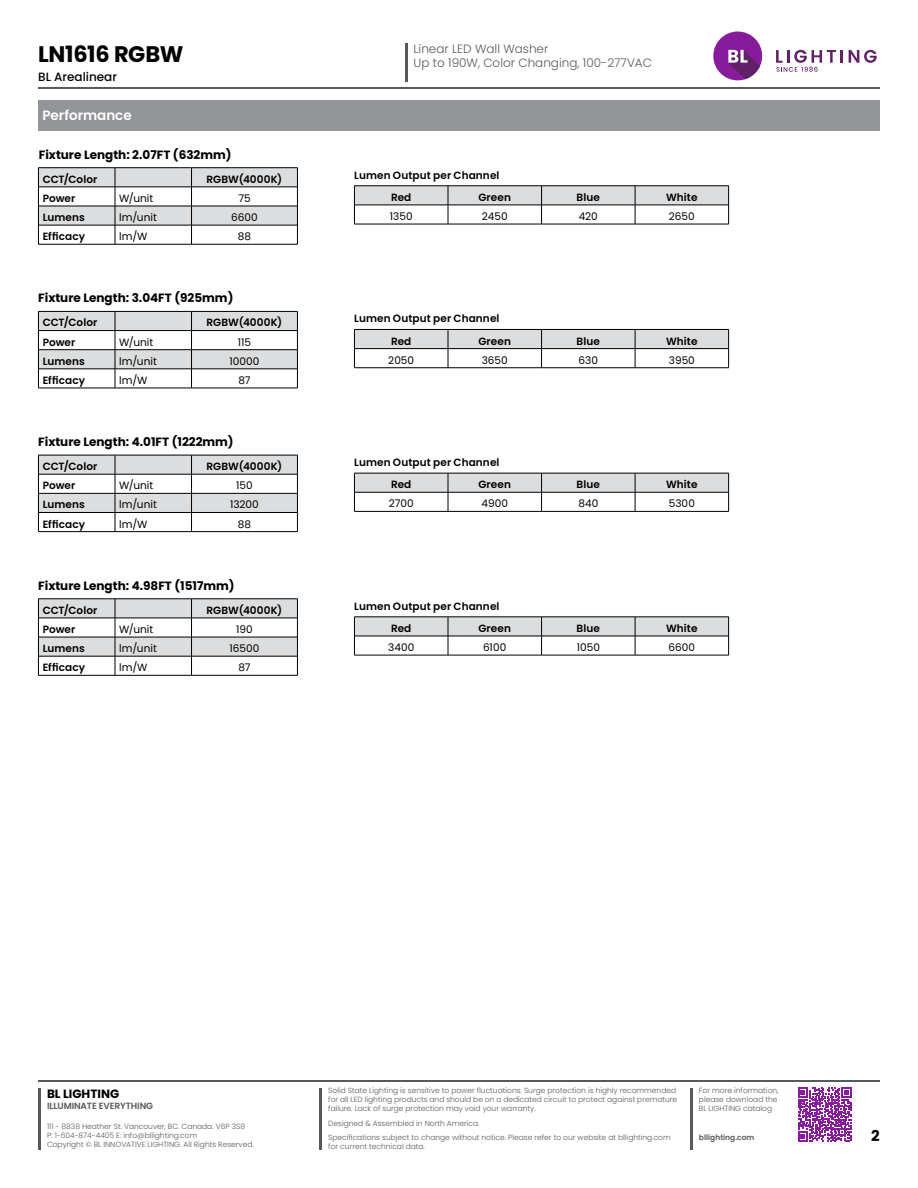
<style>
.page{position:relative;width:918px;height:1188px;background:#fff}
.page>*{position:absolute;margin:0;border:0;box-sizing:border-box;transform-origin:0 0}
.t1{font:22.5px "Poppins";letter-spacing:-.015em;color:#000}
.t2{font:15px "Poppins";color:#000}
.t3{font:600 13.5px "Poppins";color:#fff}
.t4{font:12px "Poppins";color:#000}
.t5{font:300 12px/13.5px "Poppins";color:#58595b}
.t6{font:500 12px "Poppins";color:#000}
.t7{font:600 10.5px "Poppins";letter-spacing:.01em;color:#000}
.t8{font:10.5px "Poppins";letter-spacing:.005em;color:#000}
.t9{font:600 9px "Poppins";letter-spacing:-.01em;color:#58595b}
.t10{font:300 7.5px/9px "Poppins";color:#58595b}
.t11{font:600 7.5px "Poppins";color:#58595b}
</style>
<div class="page">
<hr style="left:38px;top:87px;width:842px;height:2px;background:#58595b">
<hr style="left:405px;top:44px;width:3px;height:38px;background:#58595b">
<hr style="left:38px;top:1081px;width:842px;height:1px;background:#58595b">
<hr style="left:38px;top:1088px;width:2px;height:62px;background:#58595b">
<hr style="left:319px;top:1088px;width:2px;height:62px;background:#58595b">
<hr style="left:690px;top:1088px;width:2px;height:62px;background:#58595b">
<svg style="left:798px;top:1088px;width:54px;height:53px"></svg>
<div style="left:713px;top:32px;width:49px;height:48px;background:#881b9c;border-radius:50%"></div>
<svg style="left:728px;top:50px;width:32px;height:29px"></svg>
<svg style="left:776px;top:50px;width:67px;height:22px"></svg>
<svg style="left:849px;top:50px;width:28px;height:13px"></svg>
<div style="left:38px;top:100px;width:842px;height:31px;background:#939598"></div>
<hr style="left:38px;top:167px;width:77px;height:1px;background:#000">
<hr style="left:115px;top:167px;width:77px;height:1px;background:#000">
<hr style="left:38px;top:244px;width:77px;height:1px;background:#000">
<hr style="left:115px;top:244px;width:77px;height:1px;background:#000">
<hr style="left:192px;top:167px;width:106px;height:1px;background:#000">
<hr style="left:192px;top:244px;width:106px;height:1px;background:#000">
<svg style="left:38px;top:168px;width:260px;height:76px"></svg>
<hr style="left:38px;top:388px;width:77px;height:1px;background:#000">
<hr style="left:115px;top:388px;width:77px;height:1px;background:#000">
<hr style="left:192px;top:388px;width:106px;height:1px;background:#000">
<svg style="left:38px;top:311px;width:260px;height:77px"></svg>
<svg style="left:38px;top:455px;width:260px;height:77px"></svg>
<hr style="left:38px;top:675px;width:77px;height:1px;background:#000">
<hr style="left:115px;top:675px;width:77px;height:1px;background:#000">
<hr style="left:192px;top:675px;width:106px;height:1px;background:#000">
<svg style="left:38px;top:599px;width:260px;height:76px"></svg>
<svg style="left:354px;top:186px;width:375px;height:38px"></svg>
<hr style="left:354px;top:224px;width:94px;height:1px;background:#000">
<hr style="left:448px;top:224px;width:94px;height:1px;background:#000">
<hr style="left:542px;top:224px;width:93px;height:1px;background:#000">
<hr style="left:635px;top:224px;width:94px;height:1px;background:#000">
<svg style="left:354px;top:329px;width:375px;height:38px"></svg>
<hr style="left:354px;top:367px;width:94px;height:1px;background:#000">
<hr style="left:448px;top:367px;width:94px;height:1px;background:#000">
<hr style="left:542px;top:367px;width:93px;height:1px;background:#000">
<hr style="left:635px;top:367px;width:94px;height:1px;background:#000">
<svg style="left:354px;top:473px;width:375px;height:38px"></svg>
<hr style="left:354px;top:511px;width:94px;height:1px;background:#000">
<hr style="left:448px;top:511px;width:94px;height:1px;background:#000">
<hr style="left:542px;top:511px;width:93px;height:1px;background:#000">
<hr style="left:635px;top:511px;width:94px;height:1px;background:#000">
<svg style="left:354px;top:617px;width:375px;height:38px"></svg>
<hr style="left:354px;top:655px;width:94px;height:1px;background:#000">
<hr style="left:448px;top:655px;width:94px;height:1px;background:#000">
<hr style="left:542px;top:655px;width:93px;height:1px;background:#000">
<hr style="left:635px;top:655px;width:94px;height:1px;background:#000">
<h1 class="t1" style="left:38px;top:41px;width:147px">LN1616 RGBW</h1>
<h3 class="t6" style="left:38px;top:70px;width:80px">BL Arealinear</h3>
<h3 class="t3" style="left:43px;top:107px;width:91px">Performance</h3>
<h3 class="t4" style="left:39px;top:147px;width:194px">Fixture Length: 2.07FT (632mm)</h3>
<h3 class="t7" style="left:43px;top:173px;width:56px">CCT/Color</h3>
<h3 class="t7" style="left:207px;top:173px;width:77px">RGBW(4000K)</h3>
<h3 class="t7" style="left:43px;top:192px;width:34px">Power</h3>
<h3 class="t8" style="left:119px;top:192px;width:36px">W/unit</h3>
<h3 class="t8" style="left:238px;top:192px;width:14px">75</h3>
<h3 class="t7" style="left:43px;top:211px;width:44px">Lumens</h3>
<h3 class="t8" style="left:119px;top:211px;width:39px">lm/unit</h3>
<h3 class="t8" style="left:231px;top:211px;width:28px">6600</h3>
<h3 class="t7" style="left:43px;top:230px;width:44px">Efficacy</h3>
<h3 class="t8" style="left:119px;top:230px;width:30px">lm/W</h3>
<h3 class="t8" style="left:238px;top:230px;width:15px">88</h3>
<h3 class="t4" style="left:38px;top:291px;width:197px">Fixture Length: 3.04FT (925mm)</h3>
<h3 class="t7" style="left:43px;top:317px;width:56px">CCT/Color</h3>
<h3 class="t7" style="left:207px;top:317px;width:77px">RGBW(4000K)</h3>
<h3 class="t7" style="left:43px;top:336px;width:34px">Power</h3>
<h3 class="t8" style="left:119px;top:336px;width:36px">W/unit</h3>
<h3 class="t8" style="left:238px;top:336px;width:15px">115</h3>
<h3 class="t7" style="left:43px;top:355px;width:44px">Lumens</h3>
<h3 class="t8" style="left:119px;top:355px;width:39px">lm/unit</h3>
<h3 class="t8" style="left:229px;top:355px;width:32px">10000</h3>
<h3 class="t7" style="left:43px;top:374px;width:44px">Efficacy</h3>
<h3 class="t8" style="left:119px;top:374px;width:30px">lm/W</h3>
<h3 class="t8" style="left:238px;top:374px;width:14px">87</h3>
<h3 class="t4" style="left:38px;top:435px;width:197px">Fixture Length: 4.01FT (1222mm)</h3>
<h3 class="t7" style="left:43px;top:460px;width:56px">CCT/Color</h3>
<h3 class="t7" style="left:207px;top:460px;width:77px">RGBW(4000K)</h3>
<h3 class="t7" style="left:43px;top:480px;width:34px">Power</h3>
<h3 class="t8" style="left:119px;top:480px;width:36px">W/unit</h3>
<h3 class="t8" style="left:236px;top:480px;width:18px">150</h3>
<h3 class="t7" style="left:43px;top:499px;width:44px">Lumens</h3>
<h3 class="t8" style="left:119px;top:499px;width:39px">lm/unit</h3>
<h3 class="t8" style="left:230px;top:499px;width:30px">13200</h3>
<h3 class="t7" style="left:43px;top:518px;width:44px">Efficacy</h3>
<h3 class="t8" style="left:119px;top:518px;width:30px">lm/W</h3>
<h3 class="t8" style="left:238px;top:518px;width:15px">88</h3>
<h3 class="t4" style="left:38px;top:579px;width:198px">Fixture Length: 4.98FT (1517mm)</h3>
<h3 class="t7" style="left:43px;top:604px;width:56px">CCT/Color</h3>
<h3 class="t7" style="left:207px;top:604px;width:77px">RGBW(4000K)</h3>
<h3 class="t7" style="left:43px;top:623px;width:34px">Power</h3>
<h3 class="t8" style="left:119px;top:623px;width:36px">W/unit</h3>
<h3 class="t8" style="left:236px;top:623px;width:18px">190</h3>
<h3 class="t7" style="left:43px;top:642px;width:44px">Lumens</h3>
<h3 class="t8" style="left:119px;top:642px;width:39px">lm/unit</h3>
<h3 class="t8" style="left:230px;top:642px;width:31px">16500</h3>
<h3 class="t7" style="left:43px;top:661px;width:44px">Efficacy</h3>
<h3 class="t8" style="left:119px;top:661px;width:30px">lm/W</h3>
<h3 class="t8" style="left:238px;top:661px;width:14px">87</h3>
<h3 class="t5" style="left:414px;top:42px;width:240px">Linear LED Wall Washer<br>Up to 190W, Color Changing, 100-277VAC</h3>
<h3 class="t7" style="left:354px;top:169px;width:147px">Lumen Output per Channel</h3>
<h3 class="t7" style="left:391px;top:191px;width:22px">Red</h3>
<h3 class="t7" style="left:478px;top:191px;width:34px">Green</h3>
<h3 class="t7" style="left:577px;top:191px;width:25px">Blue</h3>
<h3 class="t7" style="left:666px;top:191px;width:33px">White</h3>
<h3 class="t8" style="left:390px;top:210px;width:24px">1350</h3>
<h3 class="t8" style="left:482px;top:210px;width:27px">2450</h3>
<h3 class="t8" style="left:579px;top:210px;width:21px">420</h3>
<h3 class="t8" style="left:669px;top:210px;width:27px">2650</h3>
<h3 class="t7" style="left:354px;top:312px;width:147px">Lumen Output per Channel</h3>
<h3 class="t7" style="left:391px;top:335px;width:22px">Red</h3>
<h3 class="t7" style="left:478px;top:335px;width:34px">Green</h3>
<h3 class="t7" style="left:577px;top:335px;width:25px">Blue</h3>
<h3 class="t7" style="left:666px;top:335px;width:33px">White</h3>
<h3 class="t8" style="left:388px;top:354px;width:27px">2050</h3>
<h3 class="t8" style="left:482px;top:354px;width:28px">3650</h3>
<h3 class="t8" style="left:579px;top:354px;width:21px">630</h3>
<h3 class="t8" style="left:669px;top:354px;width:27px">3950</h3>
<h3 class="t7" style="left:354px;top:456px;width:147px">Lumen Output per Channel</h3>
<h3 class="t7" style="left:391px;top:478px;width:22px">Red</h3>
<h3 class="t7" style="left:478px;top:478px;width:34px">Green</h3>
<h3 class="t7" style="left:577px;top:478px;width:25px">Blue</h3>
<h3 class="t7" style="left:666px;top:478px;width:33px">White</h3>
<h3 class="t8" style="left:389px;top:498px;width:26px">2700</h3>
<h3 class="t8" style="left:481px;top:498px;width:28px">4900</h3>
<h3 class="t8" style="left:578px;top:498px;width:21px">840</h3>
<h3 class="t8" style="left:669px;top:498px;width:28px">5300</h3>
<h3 class="t7" style="left:354px;top:600px;width:147px">Lumen Output per Channel</h3>
<h3 class="t7" style="left:391px;top:622px;width:22px">Red</h3>
<h3 class="t7" style="left:478px;top:622px;width:34px">Green</h3>
<h3 class="t7" style="left:577px;top:622px;width:25px">Blue</h3>
<h3 class="t7" style="left:666px;top:622px;width:33px">White</h3>
<h3 class="t8" style="left:388px;top:641px;width:28px">3400</h3>
<h3 class="t8" style="left:483px;top:641px;width:25px">6100</h3>
<h3 class="t8" style="left:577px;top:641px;width:25px">1050</h3>
<h3 class="t8" style="left:669px;top:641px;width:28px">6600</h3>
<h3 class="t4" style="left:47px;top:1087px;width:74px">BL LIGHTING</h3>
<p class="t9" style="left:47px;top:1100px;width:108px">ILLUMINATE EVERYTHING</p>
<p class="t10" style="left:47px;top:1122px;width:208px">111 - 8838 Heather St. Vancouver, BC. Canada. V6P 3S8<br>P: 1-604-874-4405 E: info@bllighting.com<br>Copyright © BL INNOVATIVE LIGHTING. All Rights Reserved.</p>
<p class="t10" style="left:328px;top:1086px;width:351px">Solid State Lighting is sensitive to power fluctuations. Surge protection is highly recommended for all LED lighting products and should be on a dedicated circuit to protect against premature failure. Lack of surge protection may void your warranty.</p>
<p class="t10" style="left:328px;top:1133px;width:344px">Specifications subject to change without notice. Please refer to our website at bllighting.com for current technical data.</p>
<p class="t10" style="left:328px;top:1118px;width:153px">Designed &amp; Assembled in North America.</p>
<p class="t10" style="left:699px;top:1086px;width:81px">For more information, please download the<br>BL LIGHTING catalog</p>
<p class="t11" style="left:699px;top:1133px;width:57px">bllighting.com</p>
<h2 class="t2" style="left:871px;top:1127px;width:10px">2</h2>
</div>
